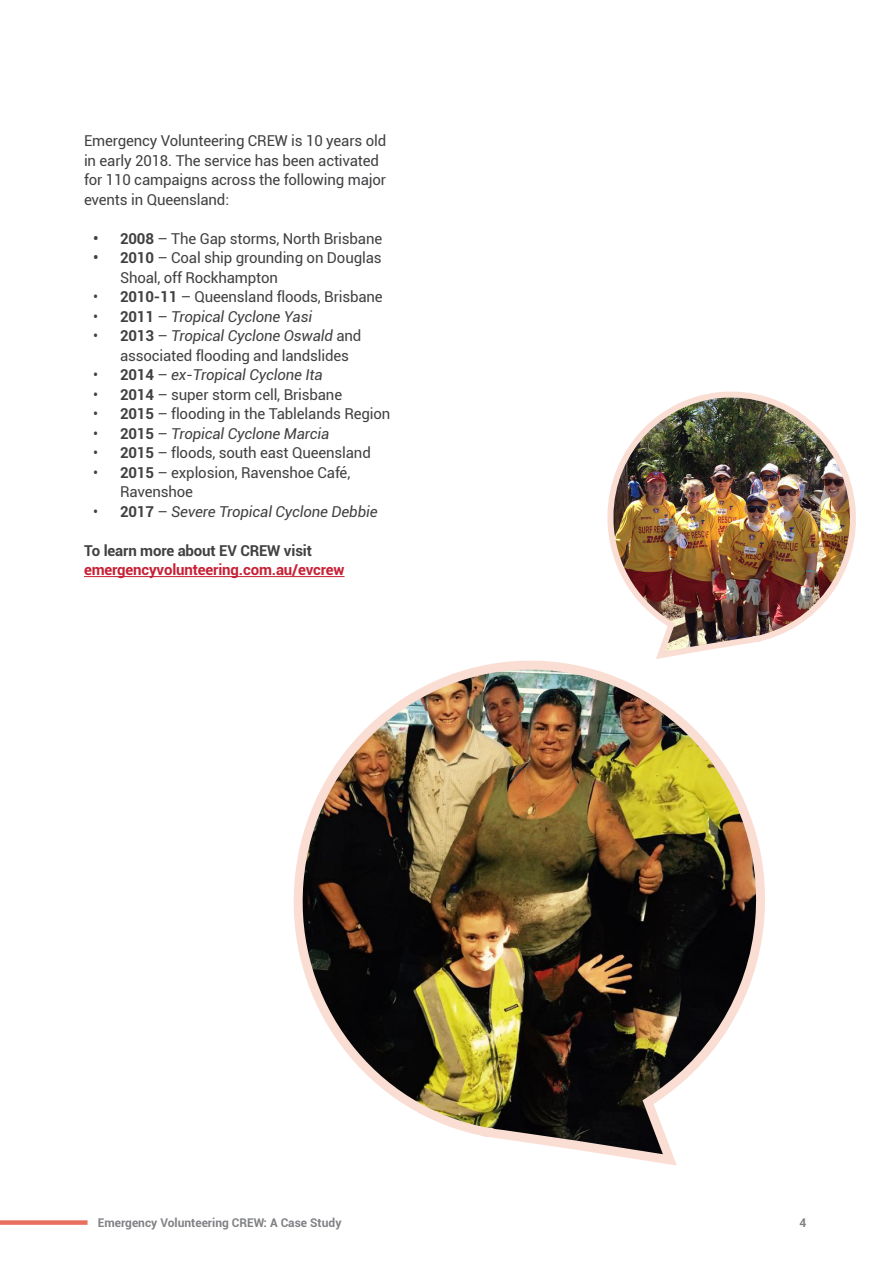
<style>
.page{position:relative;width:893px;height:1263px;background:#fff}
.page>*{position:absolute;margin:0;border:0;box-sizing:border-box;transform-origin:0 0}
.Body_copy{font:15px/19.5px "Roboto";letter-spacing:-.01em;color:#414042}
.t1{font:italic 15px "Roboto";letter-spacing:-.01em;color:#414042}
.Body_copy-2{font:700 15px "Roboto";letter-spacing:-.01em;color:#c72035}
.Body_copy-3{font:700 15px "Roboto";letter-spacing:-.01em;color:#414042}
.t2{font:700 12px "Roboto";color:#808285}
.s1{font-weight:700}
.s2{font-style:normal}
.s3{font-weight:700;font-style:normal}
.s4{font-style:italic}
</style>
<div class="page">
<div style="left:0;top:1220px;width:88px;height:5px;background:#e96f5e"></div>
<hr style="left:84px;top:576px;width:261px;height:1px;background:#c72035">
<img style="left:293px;top:660px;width:472px;height:506px">
<img style="left:604px;top:391px;width:252px;height:272px">
<p class="Body_copy" style="left:84px;top:131px;width:304px">Emergency Volunteering CREW is 10 years old in early 2018. The service has been activated for 110 campaigns across the following major events in Queensland:</p>
<p class="Body_copy" style="left:93px;top:228px;width:291px"><span class="s1">• 2008</span> – The Gap storms, North Brisbane</p>
<p class="Body_copy" style="left:120px;top:248px;width:263px;text-indent:-27px"><span class="s1">• 2010</span> – Coal ship grounding on Douglas<br>Shoal, off Rockhampton</p>
<p class="Body_copy" style="left:93px;top:287px;width:291px">• <span class="s1">2010-11</span> – Queensland floods, Brisbane</p>
<p class="t1" style="left:93px;top:306px;width:221px"><span class="s2">•</span> <span class="s3">2011</span> <span class="s2">–</span> Tropical Cyclone Yasi</p>
<p class="Body_copy" style="left:120px;top:326px;width:243px;text-indent:-27px">• <span class="s1">2013</span> – <span class="s4">Tropical Cyclone Oswald</span> and associated flooding and landslides</p>
<p class="t1" style="left:93px;top:365px;width:231px"><span class="s2">•</span> <span class="s3">2014</span> <span class="s2">–</span> ex-Tropical Cyclone Ita</p>
<p class="Body_copy" style="left:93px;top:384px;width:251px">• <span class="s1">2014</span> – super storm cell, Brisbane</p>
<p class="Body_copy" style="left:93px;top:404px;width:299px">• <span class="s1">2015</span> – flooding in the Tablelands Region</p>
<p class="t1" style="left:93px;top:423px;width:238px"><span class="s2">•</span> <span class="s3">2015</span> <span class="s2">–</span> Tropical Cyclone Marcia</p>
<p class="Body_copy" style="left:93px;top:443px;width:279px">• <span class="s1">2015</span> – floods, south east Queensland</p>
<p class="Body_copy" style="left:120px;top:462px;width:232px;text-indent:-27px">• <span class="s1">2015</span> – explosion, Ravenshoe Café,<br>Ravenshoe</p>
<p class="t1" style="left:93px;top:501px;width:286px"><span class="s2">•</span> <span class="s3">2017</span> <span class="s2">–</span> Severe Tropical Cyclone Debbie</p>
<p class="Body_copy-3" style="left:84px;top:540px;width:229px">To learn more about EV CREW visit</p>
<p class="Body_copy-2" style="left:84px;top:560px;width:262px">emergencyvolunteering.com.au/evcrew</p>
<p class="t2" style="left:98px;top:1214px;width:245px">Emergency Volunteering CREW: A Case Study</p>
<p class="t2" style="left:800px;top:1214px;width:8px">4</p>
</div>
